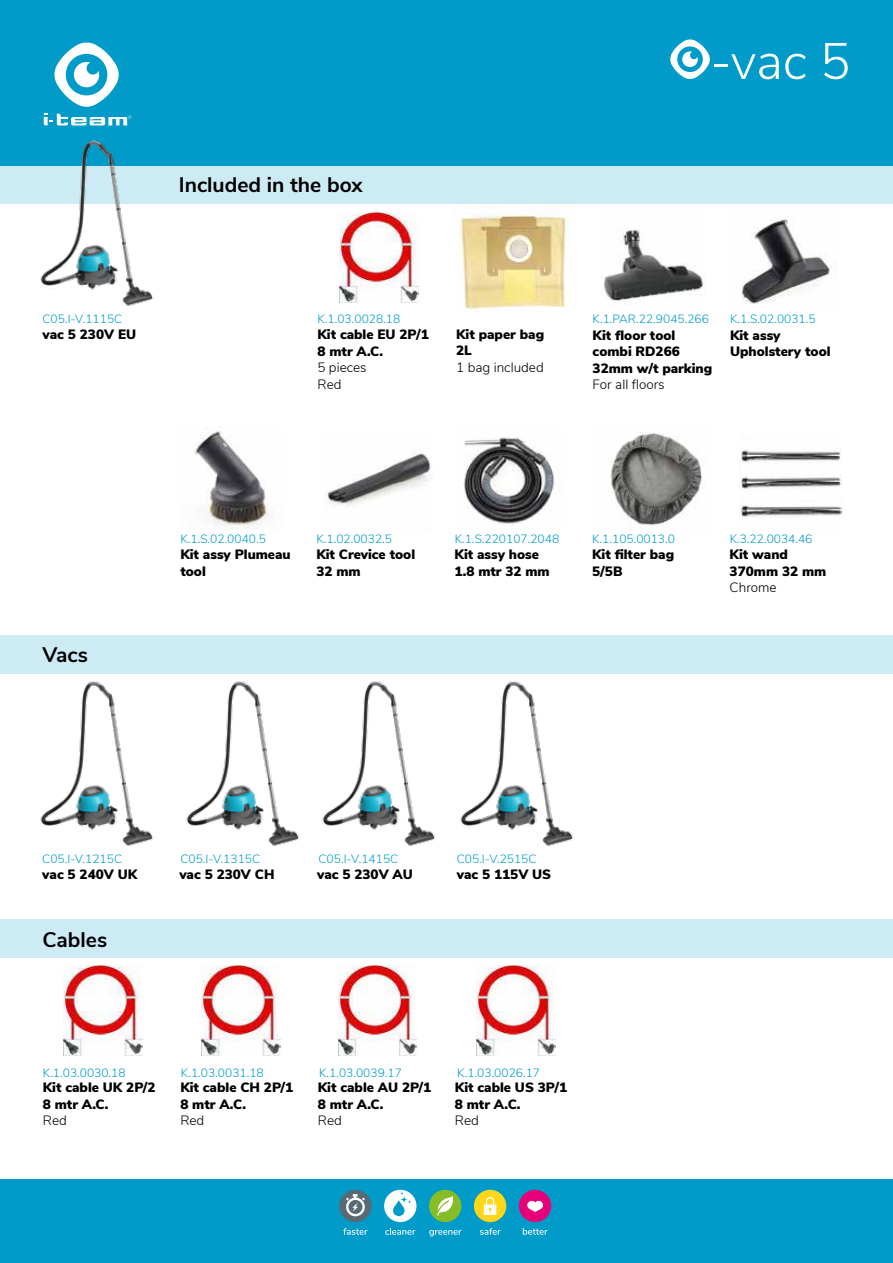
<style>
.page{position:relative;width:893px;height:1263px;background:#fff}
.page>*{position:absolute;margin:0;border:0;box-sizing:border-box;transform-origin:0 0}
.t1{font:300 51px "Nunito Sans";color:#fff}
.t2{font:700 21px "Nunito Sans";color:#000}
.t3{font:900 13.5px/16.5px "Nunito Sans";color:#000}
.t4{font:300 13.5px/16.5px "Nunito Sans";color:#000}
.t5{font:300 12px "Nunito Sans";color:#009bc9}
</style>
<div class="page">
<div style="left:0;top:0;width:893px;height:166px;background:#009bc9"></div>
<div style="left:0;top:1179px;width:893px;height:84px;background:#009bc9"></div>
<svg style="left:384px;top:1190px;width:32px;height:32px"></svg>
<svg style="left:385px;top:1228px;width:30px;height:7px"></svg>
<div style="left:474px;top:1190px;width:32px;height:32px;background:#ffd618;border-radius:50%"></div>
<svg style="left:484px;top:1197px;width:12px;height:18px"></svg>
<svg style="left:480px;top:1228px;width:21px;height:7px"></svg>
<div style="left:429px;top:1190px;width:32px;height:32px;background:#86bc25;border-radius:50%"></div>
<svg style="left:437px;top:1196px;width:16px;height:20px"></svg>
<svg style="left:429px;top:1230px;width:32px;height:6px"></svg>
<div style="left:519px;top:1190px;width:32px;height:32px;background:#e6007a;border-radius:50%"></div>
<svg style="left:527px;top:1200px;width:17px;height:12px"></svg>
<svg style="left:523px;top:1228px;width:24px;height:7px"></svg>
<div style="left:339px;top:1190px;width:33px;height:32px;background:#586b74;border-radius:50%"></div>
<svg style="left:343px;top:1228px;width:24px;height:7px"></svg>
<svg style="left:346px;top:1194px;width:19px;height:22px"></svg>
<svg style="left:54px;top:43px;width:65px;height:64px"></svg>
<svg style="left:44px;top:113px;width:87px;height:12px"></svg>
<div style="left:0;top:166px;width:893px;height:38px;background:#cdebf4"></div>
<div style="left:0;top:636px;width:893px;height:38px;background:#cdebf4"></div>
<svg style="left:670px;top:39px;width:40px;height:40px"></svg>
<img style="left:604px;top:229px;width:99px;height:75px">
<img style="left:194px;top:426px;width:76px;height:103px">
<img style="left:741px;top:218px;width:89px;height:86px">
<img style="left:325px;top:452px;width:105px;height:54px">
<img style="left:739px;top:450px;width:102px;height:67px">
<img style="left:464px;top:437px;width:91px;height:87px">
<img style="left:40px;top:140px;width:113px;height:166px">
<img style="left:40px;top:681px;width:113px;height:165px">
<img style="left:457px;top:207px;width:112px;height:104px">
<img style="left:186px;top:681px;width:113px;height:165px">
<img style="left:322px;top:681px;width:113px;height:165px">
<img style="left:460px;top:681px;width:113px;height:165px">
<img style="left:339px;top:213px;width:79px;height:90px">
<img style="left:64px;top:966px;width:78px;height:90px">
<img style="left:201px;top:966px;width:79px;height:90px">
<img style="left:338px;top:966px;width:79px;height:90px">
<img style="left:477px;top:966px;width:78px;height:90px">
<div style="left:0;top:919px;width:893px;height:39px;background:#cdebf4"></div>
<img style="left:610px;top:432px;width:95px;height:94px">
<h2 class="t2" style="left:179px;top:170px;width:185px">Included in the box</h2>
<p class="t5" style="left:43px;top:310px;width:81px">C05.I-V.1115C</p>
<p class="t3" style="left:43px;top:325px;width:95px">vac 5 230V EU</p>
<p class="t5" style="left:317px;top:310px;width:84px">K.1.03.0028.18</p>
<p class="t3" style="left:317px;top:326px;width:113px">Kit cable EU 2P/1<br>8 mtr A.C.</p>
<p class="t4" style="left:317px;top:359px;width:51px">5 pieces<br>Red</p>
<p class="t3" style="left:456px;top:325px;width:89px">Kit paper bag<br>2L</p>
<p class="t4" style="left:456px;top:358px;width:89px">1 bag included</p>
<h1 class="t1" style="left:710px;top:24px;width:142px">-vac 5</h1>
<p class="t5" style="left:593px;top:310px;width:118px">K.1.PAR.22.9045.266</p>
<p class="t3" style="left:593px;top:326px;width:121px">Kit floor tool combi RD266<br>32mm w/t parking</p>
<p class="t4" style="left:593px;top:375px;width:74px">For all floors</p>
<p class="t5" style="left:730px;top:310px;width:87px">K.1.S.02.0031.5</p>
<p class="t3" style="left:730px;top:326px;width:102px">Kit assy<br>Upholstery tool</p>
<h2 class="t2" style="left:43px;top:640px;width:47px">Vacs</h2>
<p class="t5" style="left:180px;top:530px;width:87px">K.1.S.02.0040.5</p>
<p class="t5" style="left:316px;top:530px;width:77px">K.1.02.0032.5</p>
<p class="t5" style="left:455px;top:530px;width:106px">K.1.S.220107.2048</p>
<p class="t5" style="left:592px;top:530px;width:84px">K.1.105.0013.0</p>
<p class="t5" style="left:730px;top:530px;width:84px">K.3.22.0034.46</p>
<p class="t3" style="left:592px;top:546px;width:84px">Kit filter bag<br>5/5B</p>
<p class="t3" style="left:316px;top:546px;width:100px">Kit Crevice tool<br>32 mm</p>
<p class="t3" style="left:180px;top:546px;width:112px">Kit assy Plumeau tool</p>
<p class="t3" style="left:730px;top:546px;width:98px">Kit wand<br>370mm 32 mm</p>
<p class="t4" style="left:730px;top:579px;width:48px">Chrome</p>
<p class="t3" style="left:455px;top:546px;width:97px">Kit assy hose<br>1.8 mtr 32 mm</p>
<p class="t5" style="left:42px;top:850px;width:81px">C05.I-V.1215C</p>
<p class="t5" style="left:180px;top:850px;width:81px">C05.I-V.1315C</p>
<p class="t5" style="left:319px;top:850px;width:81px">C05.I-V.1415C</p>
<p class="t5" style="left:457px;top:850px;width:81px">C05.I-V.2515C</p>
<p class="t3" style="left:42px;top:866px;width:96px">vac 5 240V UK</p>
<p class="t3" style="left:179px;top:866px;width:97px">vac 5 230V CH</p>
<p class="t3" style="left:317px;top:866px;width:97px">vac 5 230V AU</p>
<p class="t3" style="left:457px;top:866px;width:96px">vac 5 115V US</p>
<h2 class="t2" style="left:43px;top:925px;width:66px">Cables</h2>
<p class="t5" style="left:43px;top:1064px;width:84px">K.1.03.0030.18</p>
<p class="t3" style="left:43px;top:1079px;width:114px">Kit cable UK 2P/2<br>8 mtr A.C.</p>
<p class="t4" style="left:43px;top:1112px;width:26px">Red</p>
<p class="t5" style="left:181px;top:1064px;width:84px">K.1.03.0031.18</p>
<p class="t3" style="left:180px;top:1079px;width:114px">Kit cable CH 2P/1<br>8 mtr A.C.</p>
<p class="t4" style="left:180px;top:1112px;width:26px">Red</p>
<p class="t5" style="left:319px;top:1064px;width:84px">K.1.03.0039.17</p>
<p class="t3" style="left:318px;top:1079px;width:115px">Kit cable AU 2P/1<br>8 mtr A.C.</p>
<p class="t4" style="left:318px;top:1112px;width:26px">Red</p>
<p class="t5" style="left:457px;top:1064px;width:84px">K.1.03.0026.17</p>
<p class="t3" style="left:455px;top:1079px;width:114px">Kit cable US 3P/1<br>8 mtr A.C.</p>
<p class="t4" style="left:455px;top:1112px;width:26px">Red</p>
</div>
